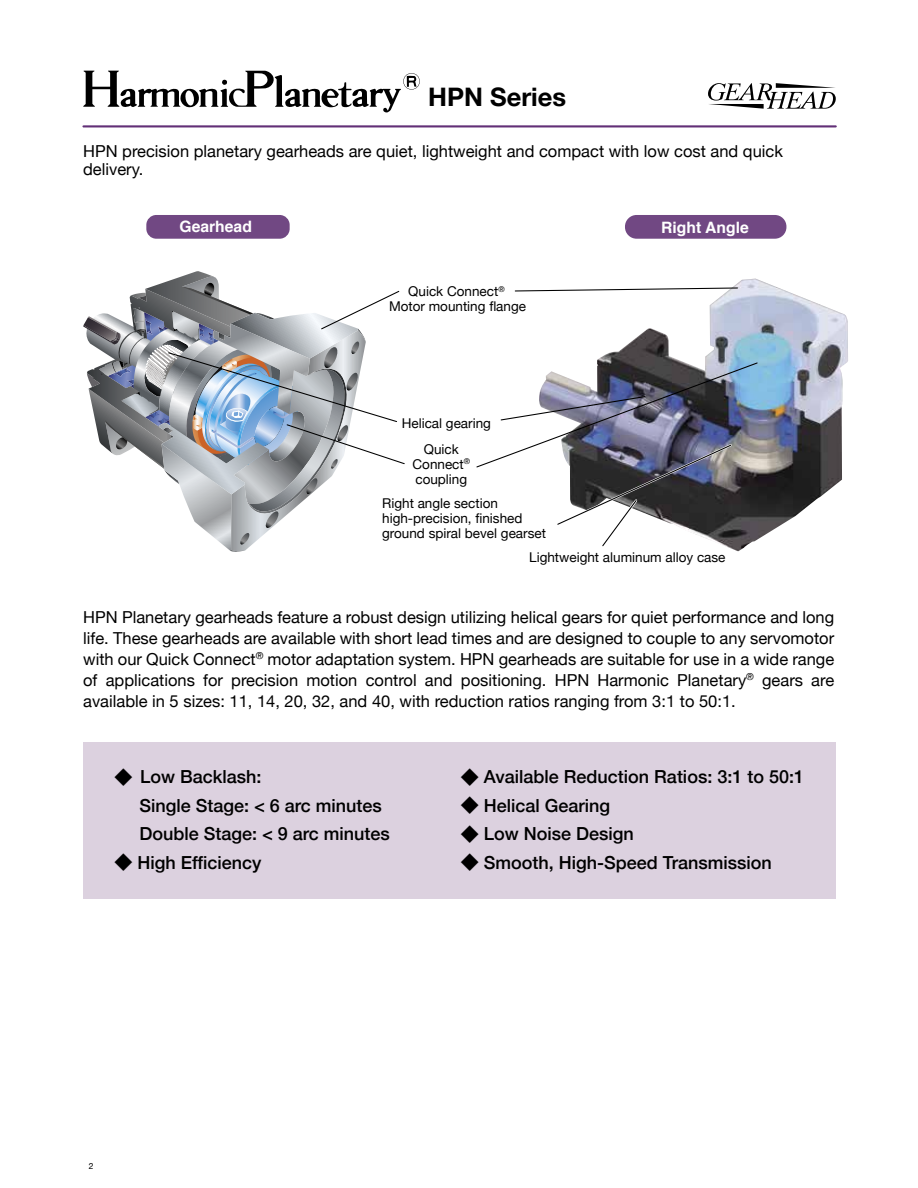
<style>
.page{position:relative;width:918px;height:1188px;background:#fff}
.page>*{position:absolute;margin:0;border:0;box-sizing:border-box;transform-origin:0 0}
.t1{font:700 25.5px "Helvetica Neue";color:#000}
.t2{font:500 18px/28.3px "Helvetica Neue";color:#000}
.t3{font:16.5px/21px "Helvetica Neue";color:#000;text-align:justify}
.t4{font:700 15.75px "Helvetica";color:#fff}
.t5{font:13.5px/15px "Helvetica Neue";color:#000;text-align:center}
.t6{font:8.55px "Helvetica Neue";color:#000}
.s1{font-family:"Koz Go Pr 6 N";font-weight:400}
</style>
<div class="page">
<img style="left:597px;top:279px;width:251px;height:272px">
<svg style="left:514px;top:287px;width:225px;height:5px"></svg>
<hr style="left:83px;top:125px;width:753px;height:2px;background:#623077">
<div style="left:83px;top:742px;width:753px;height:157px;background:#dcd1df"></div>
<svg style="left:83px;top:71px;width:337px;height:41px"></svg>
<svg style="left:708px;top:83px;width:128px;height:26px"></svg>
<svg style="left:83px;top:271px;width:322px;height:281px"></svg>
<svg style="left:476px;top:362px;width:283px;height:187px"></svg>
<div style="left:146px;top:215px;width:144px;height:24px;background:#714883;border-radius:10px"></div>
<div style="left:625px;top:215px;width:161px;height:24px;background:#714883;border-radius:12px"></div>
<h1 class="t1" style="left:428px;top:77px;width:139px">HPN Series</h1>
<p class="t3" style="left:83px;top:143px;width:701px;line-height:18px">HPN precision planetary gearheads are quiet, lightweight and compact with low cost and quick delivery.</p>
<p class="t4" style="left:180px;top:214px;width:74px">Gearhead</p>
<p class="t4" style="left:661px;top:215px;width:89px">Right Angle</p>
<p class="t5" style="left:389px;top:285px;width:139px">Quick Connect<sup>®<br></sup>Motor mounting flange</p>
<p class="t5" style="left:402px;top:417px;width:91px">Helical gearing</p>
<p class="t5" style="left:413px;top:442px;width:59px">Quick<br>Connect<sup>® </sup>coupling</p>
<p class="t5" style="left:382px;top:496px;width:165px;text-align:left">Right angle section high-precision, finished ground spiral bevel gearset</p>
<p class="t5" style="left:529px;top:550px;width:198px">Lightweight aluminum alloy case</p>
<p class="t3" style="left:83px;top:607px;width:753px">HPN Planetary gearheads feature a robust design utilizing helical gears for quiet performance and long life. These gearheads are available with short lead times and are designed to couple to any servomotor with our Quick Connect<sup>®</sup> motor adaptation system. HPN gearheads are suitable for use in a wide range of applications for precision motion control and positioning. HPN Harmonic Planetary<sup>®</sup> gears are available in 5 sizes: 11, 14, 20, 32, and 40, with reduction ratios ranging from 3:1 to 50:1.</p>
<p class="t2" style="left:139px;top:761px;width:252px;text-indent:-25px"><span class="s1">◆</span> Low Backlash:<br>Single Stage: &lt; 6 arc minutes<br>Double Stage: &lt; 9 arc minutes</p>
<p class="t2" style="left:114px;top:847px;width:149px"><span class="s1">◆</span> High Efficiency</p>
<p class="t2" style="left:461px;top:761px;width:345px"><span class="s1">◆</span> Available Reduction Ratios: 3:1 to 50:1</p>
<p class="t2" style="left:461px;top:790px;width:151px"><span class="s1">◆</span> Helical Gearing</p>
<p class="t2" style="left:461px;top:818px;width:175px"><span class="s1">◆</span> Low Noise Design</p>
<p class="t2" style="left:461px;top:847px;width:313px"><span class="s1">◆</span> Smooth, High-Speed Transmission</p>
<p class="t6" style="left:89px;top:1160px;width:6px">2</p>
</div>
